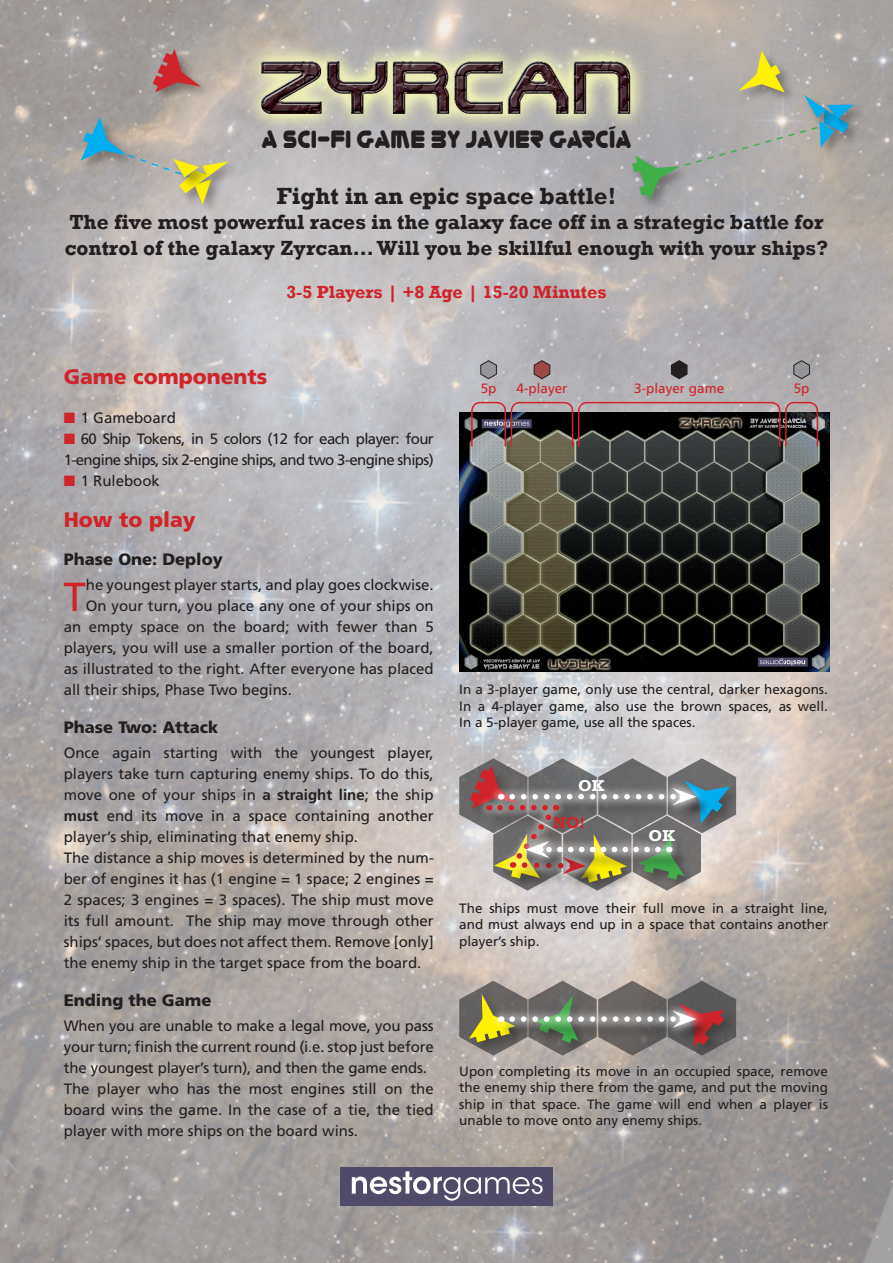
<style>
.page{position:relative;width:893px;height:1263px;background:#fff}
.page>*{position:absolute;margin:0;border:0;box-sizing:border-box;transform-origin:0 0}
.t1{font:40.65px "Frutiger LT Std";color:#d1232a}
.t2{font:29.4px "You're Gone";color:#231f20;scale:.9 1}
.t3{font:700 24px "Rockwell";color:#231f20}
.t4{font:700 21px/25.5px "Rockwell";color:#231f20}
.t5{font:900 21px "Frutiger LT Std";color:#d1232a}
.t6{font:700 18px "Rockwell";color:#d1232a}
.t7{font:900 16.5px "Frutiger LT Std";color:#231f20}
.t8{font:700 16.05px "Rockwell";color:#fff}
.t9{font:700 16.05px "Rockwell";color:#d1232a}
.t10{font:15px/21px "Frutiger LT Std";color:#231f20}
.t11{font:15px/21px "Frutiger LT Std";letter-spacing:-.04em;color:#231f20}
.t12{font:13.5px/16.5px "Frutiger LT Std";color:#231f20;text-align:justify}
.t13{font:13.5px "Frutiger LT Std";color:#d1232a}
.s1{color:#d1232a}
.s2{font-weight:700}
</style>
<div class="page">
<img style="left:0;top:0;width:893px;height:1263px">
<img style="left:459px;top:412px;width:370px;height:259px">
<svg style="left:470px;top:401px;width:349px;height:47px;background:#584e4e"></svg>
<svg style="left:793px;top:360px;width:17px;height:19px"></svg>
<svg style="left:480px;top:360px;width:17px;height:19px"></svg>
<svg style="left:671px;top:360px;width:17px;height:19px"></svg>
<svg style="left:533px;top:360px;width:17px;height:19px"></svg>
<img style="left:228px;top:24px;width:431px;height:121px">
<div style="left:340px;top:1167px;width:213px;height:38px;background:#4f4b69"></div>
<svg style="left:352px;top:1171px;width:191px;height:29px"></svg>
<div style="left:678px;top:1002px;width:59px;height:58px;background:#9b9594"></div>
<div style="left:580px;top:834px;width:60px;height:62px;background:#231f20;opacity:.4"></div>
<div style="left:683px;top:780px;width:60px;height:57px;background:#231f20;opacity:.4"></div>
<div style="left:638px;top:831px;width:59px;height:62px;background:#e4d7cc"></div>
<svg style="left:459px;top:758px;width:277px;height:133px;background:#949189"></svg>
<svg style="left:459px;top:981px;width:277px;height:75px;background:#868073"></svg>
<div style="left:151px;top:48px;width:63px;height:58px;background:#231f20;opacity:.4"></div>
<svg style="left:153px;top:49px;width:48px;height:43px;background:#b36e6e"></svg>
<div style="left:630px;top:154px;width:63px;height:60px;background:#231f20;opacity:.4"></div>
<div style="left:822px;top:107px;width:40px;height:39px;background:#231f20;opacity:.4"></div>
<div style="left:826px;top:102px;width:40px;height:30px;background:#231f20;opacity:.4"></div>
<svg style="left:632px;top:51px;width:222px;height:150px;background:#a8aba4"></svg>
<div style="left:80px;top:116px;width:59px;height:58px;background:#231f20;opacity:.4"></div>
<div style="left:178px;top:169px;width:44px;height:38px;background:#c4bfbd"></div>
<div style="left:193px;top:178px;width:32px;height:39px;background:#231f20;opacity:.4"></div>
<div style="left:201px;top:160px;width:40px;height:30px;background:#bbbabc"></div>
<svg style="left:81px;top:117px;width:148px;height:88px;background:#afb1a2"></svg>
<h2 class="t2" style="left:261px;top:125px;width:413px">A SCI-FI GAME BY JAVIER GARCÍA</h2>
<h3 class="t3" style="left:276px;top:181px;width:341px">Fight in an epic space battle!</h3>
<h3 class="t4" style="left:65px;top:209px;width:765px">The five most powerful races in the galaxy face off in a strategic battle for control of the galaxy Zyrcan… Will you be skillful enough with your ships?</h3>
<p class="t6" style="left:286px;top:281px;width:322px">3-5 Players | +8 Age | 15-20 Minutes</p>
<h3 class="t5" style="left:64px;top:364px;width:205px">Game components</h3>
<p class="t10" style="left:64px;top:407px;width:114px"><span class="s1">■</span> 1 Gameboard</p>
<p class="t11" style="left:64px;top:428px;width:371px"><span class="s1">■</span> 60 Ship Tokens, in 5 colors (12 for each player: four<br>1-engine ships, six 2-engine ships, and two 3-engine ships)</p>
<p class="t10" style="left:64px;top:470px;width:98px"><span class="s1">■</span> 1 Rulebook</p>
<h3 class="t5" style="left:64px;top:506px;width:133px">How to play</h3>
<p class="t7" style="left:64px;top:549px;width:161px">Phase One: Deploy</p>
<h1 class="t1" style="left:63px;top:573px;width:24px">T</h1>
<p class="t10" style="left:86px;top:574px;width:349px">he youngest player starts, and play goes clockwise.</p>
<p class="t10" style="left:86px;top:595px;width:349px">On your turn, you place any one of your ships on</p>
<p class="t10" style="left:64px;top:616px;width:371px">an empty space on the board; with fewer than 5</p>
<p class="t10" style="left:64px;top:637px;width:371px">players, you will use a smaller portion of the board,</p>
<p class="t10" style="left:64px;top:658px;width:371px">as illustrated to the right. After everyone has placed</p>
<p class="t10" style="left:64px;top:679px;width:230px">all their ships, Phase Two begins.</p>
<p class="t7" style="left:64px;top:717px;width:156px">Phase Two: Attack</p>
<p class="t10" style="left:64px;top:742px;width:371px">Once again starting with the youngest player, players take turn capturing enemy ships. To do this, move one of your ships in <span class="s2">a straight line</span>; the ship <span class="s2">must</span> end its move in a space containing another player’s ship, eliminating that enemy ship.<br>The distance a ship moves is determined by the num&shy;ber of engines it has (1 engine = 1 space; 2 engines = 2 spaces; 3 engines = 3 spaces). The ship must move its full amount. The ship may move through other ships’ spaces, but does not affect them. Remove [only] the enemy ship in the target space from the board.</p>
<p class="t7" style="left:64px;top:990px;width:149px">Ending the Game</p>
<p class="t10" style="left:64px;top:1016px;width:371px">When you are unable to make a legal move, you pass your turn; finish the current round (i.e. stop just before the youngest player’s turn), and then the game ends.<br>The player who has the most engines still on the board wins the game. In the case of a tie, the tied player with more ships on the board wins.</p>
<p class="t13" style="left:481px;top:380px;width:17px">5p</p>
<p class="t13" style="left:516px;top:380px;width:53px">4-player</p>
<p class="t13" style="left:634px;top:380px;width:92px">3-player game</p>
<p class="t13" style="left:794px;top:380px;width:17px">5p</p>
<p class="t12" style="left:459px;top:681px;width:370px">In a 3-player game, only use the central, darker hexagons.<br>In a 4-player game, also use the brown spaces, as well.<br>In a 5-player game, use all the spaces.</p>
<p class="t8" style="left:578px;top:776px;width:28px">OK</p>
<p class="t9" style="left:553px;top:812px;width:34px">NO!</p>
<p class="t8" style="left:649px;top:826px;width:28px">OK</p>
<p class="t12" style="left:459px;top:900px;width:370px">The ships must move their full move in a straight line, and must always end up in a space that contains another player’s ship.</p>
<p class="t12" style="left:459px;top:1063px;width:370px">Upon completing its move in an occupied space, remove the enemy ship there from the game, and put the moving ship in that space. The game will end when a player is unable to move onto any enemy ships.</p>
</div>
